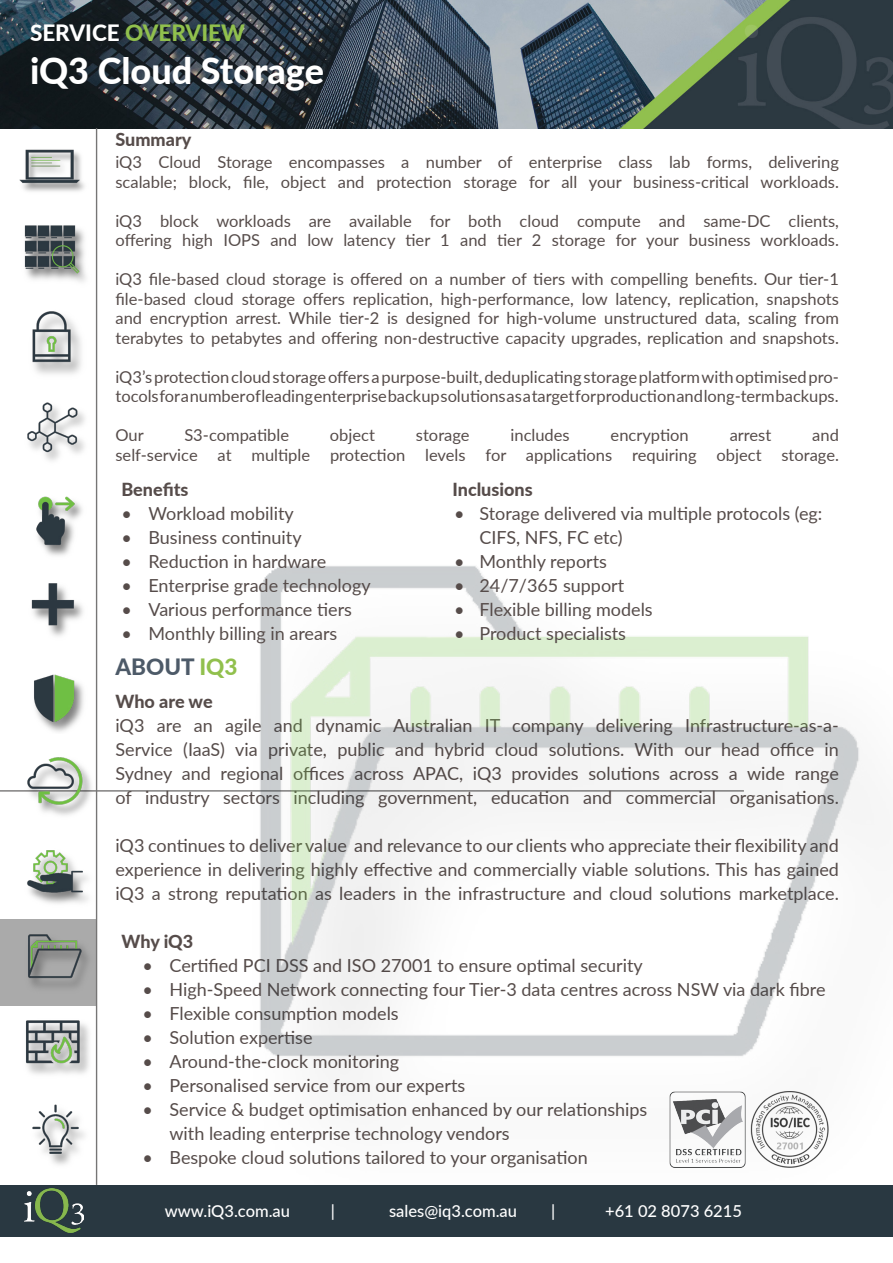
<style>
.page{position:relative;width:893px;height:1263px;background:#fff}
.page>*{position:absolute;margin:0;border:0;box-sizing:border-box;transform-origin:0 0}
.t1{font:800 36px "Lato";color:#fff}
.t2{font:800 22.5px "Lato";color:#91c04d}
.t3{font:800 22.5px "Lato";color:#4d5a68}
.t4{font:18px/24px "Lato";color:#564c4a}
.t5{font:800 18px "Lato";color:#564c4a}
.t6{font:16.5px/19.5px "Lato";color:#564c4a;text-align:justify}
.t7{font:500 16.5px "Lato";color:#fff}
.s1{color:#fff}
.s2{color:#91c04d}
</style>
<div class="page">
<hr style="left:0;top:790px;width:744px;height:1px;background:#767575">
<img style="left:216px;top:566px;width:644px;height:602px">
<div style="left:0;top:919px;width:96px;height:87px;background:#aaa"></div>
<img style="left:0;top:0;width:893px;height:128px">
<div style="left:0;top:1185px;width:893px;height:51px;background:#293841"></div>
<img style="left:24px;top:1189px;width:59px;height:43px">
<img style="left:34px;top:674px;width:50px;height:58px">
<img style="left:24px;top:755px;width:72px;height:64px">
<img style="left:28px;top:934px;width:61px;height:54px">
<img style="left:26px;top:1020px;width:63px;height:54px">
<img style="left:27px;top:850px;width:61px;height:54px">
<img style="left:32px;top:1104px;width:53px;height:61px">
<img style="left:19px;top:149px;width:66px;height:43px">
<img style="left:24px;top:225px;width:62px;height:57px">
<img style="left:32px;top:311px;width:49px;height:63px">
<img style="left:27px;top:402px;width:58px;height:59px">
<img style="left:36px;top:496px;width:46px;height:60px">
<img style="left:31px;top:583px;width:52px;height:53px">
<hr style="left:96px;top:128px;width:1px;height:1057px;background:#767575">
<p class="t2" style="left:30px;top:16px;width:216px"><span class="s1">SERVICE</span> OVERVIEW</p>
<p class="t1" style="left:30px;top:44px;width:296px">iQ3 Cloud Storage</p>
<p class="t5" style="left:116px;top:126px;width:77px">Summary</p>
<p class="t6" style="left:116px;top:152px;width:725px">iQ3 Cloud Storage encompasses a number of enterprise class lab forms, delivering</p>
<p class="t6" style="left:116px;top:171px;width:725px">scalable; block, file, object and protection storage for all your business-critical workloads.</p>
<p class="t6" style="left:116px;top:210px;width:725px">iQ3 block workloads are available for both cloud compute and same-DC clients,</p>
<p class="t6" style="left:116px;top:230px;width:725px">offering high IOPS and low latency tier 1 and tier 2 storage for your business workloads.</p>
<p class="t6" style="left:116px;top:269px;width:725px">iQ3 file-based cloud storage is offered on a number of tiers with compelling benefits. Our tier-1 file-based cloud storage offers replication, high-performance, low latency, replication, snapshots and encryption arrest. While tier-2 is designed for high-volume unstructured data, scaling from terabytes to petabytes and offering non-destructive capacity upgrades, replication and snapshots.</p>
<p class="t6" style="left:116px;top:366px;width:725px">iQ3’s protection cloud storage offers a purpose-built, deduplicating storage platform with optimised pro&shy;tocols for a number of leading enterprise backup solutions as a target for production and long-term backups.</p>
<p class="t6" style="left:116px;top:425px;width:30px">Our</p>
<p class="t6" style="left:184px;top:425px;width:106px">S3-compatible</p>
<p class="t6" style="left:330px;top:425px;width:47px">object</p>
<p class="t6" style="left:416px;top:425px;width:55px">storage</p>
<p class="t6" style="left:510px;top:425px;width:61px">includes</p>
<p class="t6" style="left:611px;top:425px;width:80px">encryption</p>
<p class="t6" style="left:730px;top:425px;width:43px">arrest</p>
<p class="t6" style="left:812px;top:425px;width:28px">and</p>
<p class="t6" style="left:116px;top:444px;width:725px">self-service at multiple protection levels for applications requiring object storage.</p>
<p class="t5" style="left:122px;top:476px;width:68px">Benefits</p>
<p class="t4" style="left:122px;top:501px;width:174px">• Workload mobility</p>
<p class="t4" style="left:122px;top:525px;width:182px">• Business continuity</p>
<p class="t4" style="left:122px;top:549px;width:206px">• Reduction in hardware</p>
<p class="t4" style="left:122px;top:573px;width:251px">• Enterprise grade technology</p>
<p class="t4" style="left:122px;top:597px;width:232px">• Various performance tiers</p>
<p class="t4" style="left:122px;top:621px;width:217px">• Monthly billing in arears</p>
<p class="t3" style="left:116px;top:650px;width:124px">ABOUT <span class="s2">IQ3</span></p>
<p class="t5" style="left:452px;top:476px;width:82px">Inclusions</p>
<p class="t4" style="left:479px;top:501px;width:344px;text-indent:-26px">• Storage delivered via multiple protocols (eg:<br>CIFS, NFS, FC etc)</p>
<p class="t4" style="left:454px;top:549px;width:155px">• Monthly reports</p>
<p class="t4" style="left:454px;top:573px;width:172px">• 24/7/365 support</p>
<p class="t4" style="left:454px;top:597px;width:200px">• Flexible billing models</p>
<p class="t4" style="left:454px;top:621px;width:174px">• Product specialists</p>
<p class="t5" style="left:116px;top:688px;width:99px">Who are we</p>
<p class="t4" style="left:116px;top:713px;width:725px">iQ3 are an agile and dynamic Australian IT company delivering Infrastructure-as-a-</p>
<p class="t4" style="left:116px;top:737px;width:725px">Service (IaaS) via private, public and hybrid cloud solutions. With our head office in</p>
<p class="t4" style="left:116px;top:761px;width:725px">Sydney and regional offices across APAC, iQ3 provides solutions across a wide range of industry sectors including government, education and commercial organisations.</p>
<p class="t4" style="left:116px;top:833px;width:725px;text-align:justify">iQ3 continues to deliver value and relevance to our clients who appreciate their flexibility and experience in delivering highly effective and commercially viable solutions. This has gained iQ3 a strong reputation as leaders in the infrastructure and cloud solutions marketplace.</p>
<p class="t5" style="left:122px;top:928px;width:73px">Why iQ3</p>
<p class="t4" style="left:142px;top:953px;width:502px">• Certified PCI DSS and ISO 27001 to ensure optimal security</p>
<p class="t4" style="left:142px;top:977px;width:685px">• High-Speed Network connecting four Tier-3 data centres across NSW via dark fibre</p>
<p class="t4" style="left:142px;top:1001px;width:258px">• Flexible consumption models</p>
<p class="t4" style="left:142px;top:1025px;width:172px">• Solution expertise</p>
<p class="t4" style="left:142px;top:1049px;width:258px">• Around-the-clock monitoring</p>
<p class="t4" style="left:142px;top:1073px;width:324px">• Personalised service from our experts</p>
<p class="t4" style="left:170px;top:1097px;width:479px;text-indent:-27px">• Service &amp; budget optimisation enhanced by our relationships with leading enterprise technology vendors</p>
<p class="t4" style="left:142px;top:1145px;width:447px">• Bespoke cloud solutions tailored to your organisation</p>
<p class="t7" style="left:165px;top:1199px;width:127px">www.iQ3.com.au</p>
<p class="t7" style="left:331px;top:1199px;width:6px">|</p>
<p class="t7" style="left:389px;top:1199px;width:129px">sales@iq3.com.au</p>
<p class="t7" style="left:551px;top:1199px;width:6px">|</p>
<p class="t7" style="left:605px;top:1199px;width:138px">+61 02 8073 6215</p>
</div>
